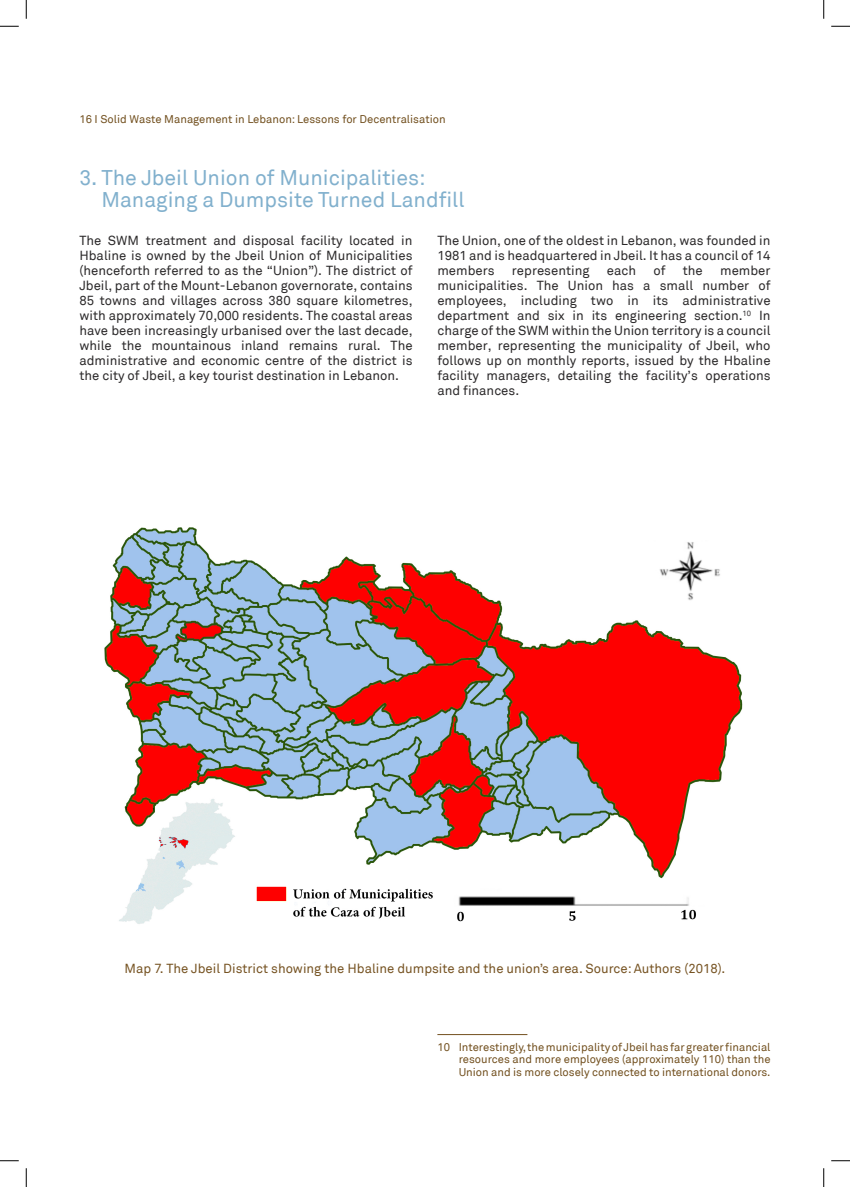
<style>
.page{position:relative;width:850px;height:1187px;background:#fff}
.page>*{position:absolute;margin:0;border:0;box-sizing:border-box;transform-origin:0 0}
.header_1_english{font:21.25px/22.5px "Akkurat";color:#81b0cd}
.text{font:13.12px/15px "Akkurat";color:#2b292a;text-align:justify}
.t1{font:13.12px "Akkurat";color:#765322}
.footnote_english{font:11.25px/12.5px "Akkurat";color:#72501f;text-align:justify}
</style>
<div class="page">
<hr style="left:437px;top:1034px;width:90px;height:1px;background:#72501f">
<img style="left:104px;top:527px;width:639px;height:397px">
<svg style="left:0;top:25px;width:19px;height:2px"></svg>
<svg style="left:831px;top:25px;width:19px;height:2px"></svg>
<svg style="left:0;top:1160px;width:19px;height:1px"></svg>
<svg style="left:831px;top:1160px;width:19px;height:1px"></svg>
<svg style="left:25px;top:0;width:2px;height:19px"></svg>
<svg style="left:25px;top:1168px;width:2px;height:18px"></svg>
<svg style="left:823px;top:0;width:1px;height:19px"></svg>
<svg style="left:823px;top:1168px;width:1px;height:18px"></svg>
<p class="footnote_english" style="left:79px;top:113px;width:368px">16 I Solid Waste Management in Lebanon: Lessons for Decentralisation</p>
<p class="header_1_english" style="left:101px;top:167px;width:365px;text-indent:-22px">3. The Jbeil Union of Municipalities:<br>Managing a Dumpsite Turned Landfill</p>
<p class="text" style="left:79px;top:233px;width:335px">The SWM treatment and disposal facility located in Hbaline is owned by the Jbeil Union of Municipalities (henceforth referred to as the “Union”). The district of Jbeil, part of the Mount-Lebanon governorate, contains 85 towns and villages across 380 square kilometres, with approximately 70,000 residents. The coastal areas have been increasingly urbanised over the last decade, while the mountainous inland remains rural. The administrative and economic centre of the district is the city of Jbeil, a key tourist destination in Lebanon.</p>
<p class="text" style="left:437px;top:233px;width:335px">The Union, one of the oldest in Lebanon, was founded in 1981 and is headquartered in Jbeil. It has a council of 14 members</p>
<p class="text" style="left:512px;top:263px;width:79px">representing</p>
<p class="text" style="left:607px;top:263px;width:31px">each</p>
<p class="text" style="left:653px;top:263px;width:14px">of</p>
<p class="text" style="left:683px;top:263px;width:21px">the</p>
<p class="text" style="left:437px;top:263px;width:335px;text-indent:283px">member municipalities. The Union has a small number of employees, including two in its administrative department and six in its engineering section.<sup>10</sup> In charge of the SWM within the Union territory is a council member, representing the municipality of Jbeil, who follows up on monthly reports, issued by the Hbaline facility managers, detailing the facility’s operations and finances.</p>
<p class="t1" style="left:125px;top:960px;width:602px">Map 7. The Jbeil District showing the Hbaline dumpsite and the union’s area. Source: Authors (2018).</p>
<p class="footnote_english" style="left:459px;top:1040px;width:313px;text-indent:-21px">10 Interestingly, the municipality of Jbeil has far greater financial resources and more employees (approximately 110) than the Union and is more closely connected to international donors.</p>
</div>
